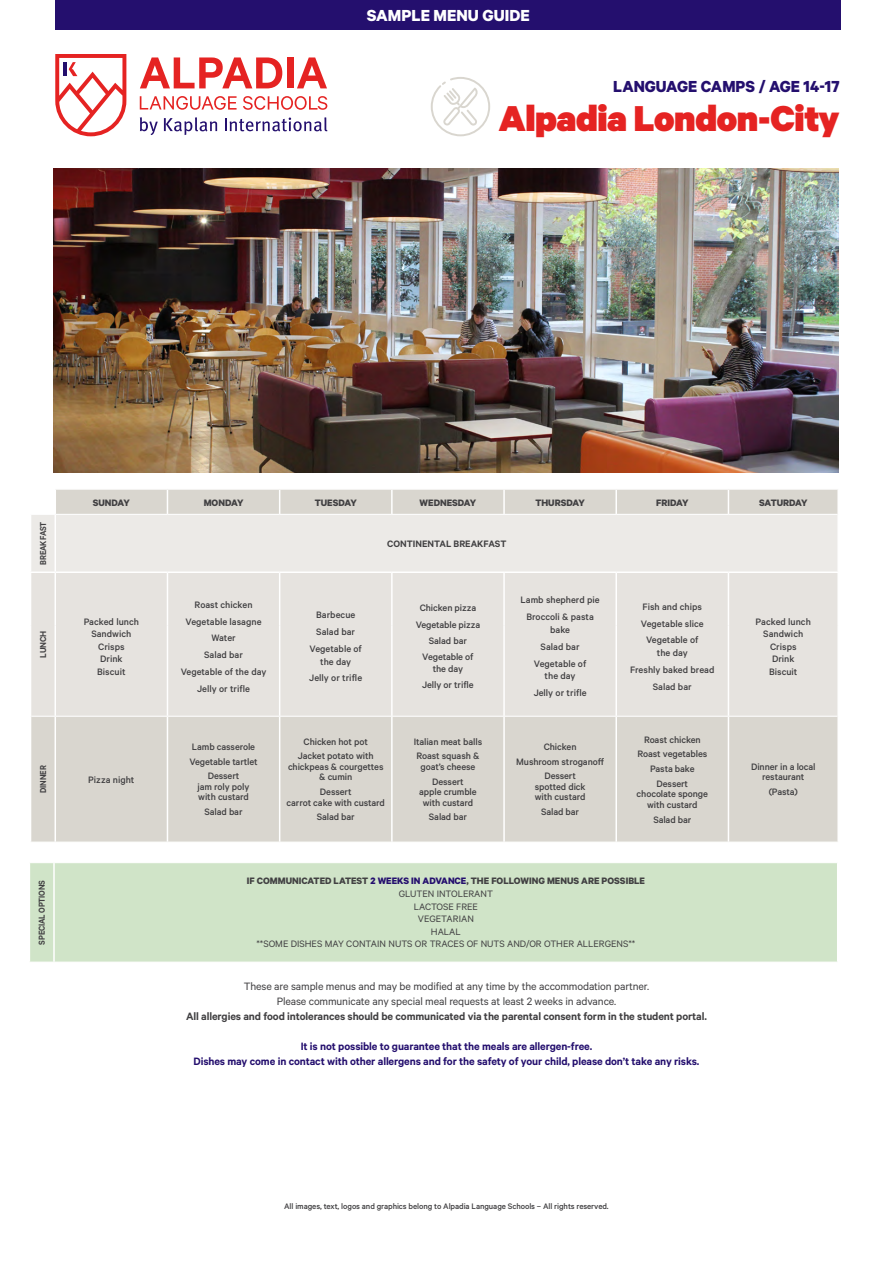
<style>
.page{position:relative;width:893px;height:1263px;background:#fff}
.page>*{position:absolute;margin:0;border:0;box-sizing:border-box;transform-origin:0 0}
.t1{font:900 40.5px "Calibre";letter-spacing:-.01em;color:#e52322}
.t2{font:700 18px "Calibre";color:#240f6e}
.t3{font:700 18px "Calibre";color:#fff}
.t4{font:600 12px/15px "Calibre";letter-spacing:-.01em;color:#240f6e;text-align:center}
.t5{font:12px/15px "Calibre";letter-spacing:-.01em;color:#414042;text-align:center}
.t6{font:600 12px "Calibre";letter-spacing:-.01em;color:#414042}
.t7{font:500 10.5px/16.8px "Calibre";letter-spacing:-.01em;color:#414042;text-align:center}
.t8{font:10.5px/12.6px "Calibre";color:#414042;text-align:center}
.t9{font:700 10.5px "Calibre";color:#414042}
.t10{font:600 10.5px "Calibre";color:#414042}
.t11{font:600 9.75px "Calibre";letter-spacing:-.02em;color:#414042;scale:.9 1}
.t12{font:600 9.75px "Calibre";letter-spacing:-.02em;color:#414042;scale:.95 1}
.t13{font:500 9px "Calibre";letter-spacing:-.01em;color:#414042}
.s1{font-weight:700}
.s2{font-weight:700;color:#240f6e}
</style>
<div class="page">
<svg style="left:55px;top:54px;width:71px;height:82px"></svg>
<svg style="left:140px;top:117px;width:18px;height:18px"></svg>
<svg style="left:164px;top:117px;width:53px;height:18px"></svg>
<svg style="left:225px;top:117px;width:102px;height:14px"></svg>
<svg style="left:140px;top:57px;width:142px;height:31px"></svg>
<div style="left:287px;top:57px;width:6px;height:31px;background:#e52322"></div>
<svg style="left:297px;top:57px;width:30px;height:31px"></svg>
<svg style="left:140px;top:96px;width:97px;height:14px"></svg>
<svg style="left:243px;top:96px;width:84px;height:14px"></svg>
<div style="left:55px;top:0;width:786px;height:29px;background:#240f6e"></div>
<div style="left:31px;top:490px;width:806px;height:352px;background:#d9d6cf"></div>
<div style="left:31px;top:515px;width:806px;height:56px;background:#eceae7"></div>
<div style="left:31px;top:573px;width:806px;height:143px;background:#e6e3df"></div>
<svg style="left:167px;top:490px;width:1px;height:24px"></svg>
<svg style="left:279px;top:490px;width:1px;height:24px"></svg>
<hr style="left:391px;top:490px;width:2px;height:24px;background:#fff">
<hr style="left:503px;top:490px;width:2px;height:24px;background:#fff">
<hr style="left:615px;top:490px;width:2px;height:24px;background:#fff">
<svg style="left:728px;top:490px;width:1px;height:24px"></svg>
<hr style="left:55px;top:515px;width:1px;height:56px;background:#fff">
<hr style="left:55px;top:571px;width:112px;height:2px;background:#fff">
<hr style="left:55px;top:573px;width:1px;height:52px;background:#fff">
<hr style="left:167px;top:571px;width:113px;height:2px;background:#fff">
<hr style="left:167px;top:573px;width:1px;height:52px;background:#fff">
<hr style="left:280px;top:571px;width:112px;height:2px;background:#fff">
<hr style="left:279px;top:573px;width:1px;height:52px;background:#fff">
<hr style="left:392px;top:571px;width:112px;height:2px;background:#fff">
<hr style="left:391px;top:573px;width:2px;height:52px;background:#fff">
<hr style="left:504px;top:571px;width:112px;height:2px;background:#fff">
<hr style="left:503px;top:573px;width:2px;height:52px;background:#fff">
<hr style="left:616px;top:571px;width:112px;height:2px;background:#fff">
<hr style="left:615px;top:573px;width:2px;height:52px;background:#fff">
<hr style="left:728px;top:571px;width:111px;height:2px;background:#fff">
<hr style="left:728px;top:573px;width:1px;height:52px;background:#fff">
<hr style="left:55px;top:625px;width:1px;height:91px;background:#fff">
<hr style="left:167px;top:625px;width:1px;height:91px;background:#fff">
<hr style="left:279px;top:625px;width:1px;height:91px;background:#fff">
<hr style="left:391px;top:625px;width:2px;height:91px;background:#fff">
<hr style="left:503px;top:625px;width:2px;height:91px;background:#fff">
<hr style="left:615px;top:625px;width:2px;height:91px;background:#fff">
<hr style="left:728px;top:625px;width:1px;height:91px;background:#fff">
<hr style="left:167px;top:716px;width:1px;height:126px;background:#fff">
<hr style="left:279px;top:716px;width:1px;height:126px;background:#fff">
<hr style="left:391px;top:716px;width:2px;height:126px;background:#fff">
<hr style="left:503px;top:716px;width:2px;height:126px;background:#fff">
<hr style="left:615px;top:716px;width:2px;height:126px;background:#fff">
<hr style="left:728px;top:716px;width:1px;height:126px;background:#fff">
<hr style="left:55px;top:716px;width:1px;height:126px;background:#fff">
<svg style="left:31px;top:716px;width:24px;height:1px"></svg>
<hr style="left:55px;top:716px;width:112px;height:1px;background:#fff">
<hr style="left:167px;top:716px;width:113px;height:1px;background:#fff">
<hr style="left:280px;top:716px;width:112px;height:1px;background:#fff">
<hr style="left:392px;top:716px;width:112px;height:1px;background:#fff">
<hr style="left:504px;top:716px;width:112px;height:1px;background:#fff">
<hr style="left:616px;top:716px;width:112px;height:1px;background:#fff">
<hr style="left:728px;top:716px;width:109px;height:1px;background:#fff">
<hr style="left:55px;top:514px;width:112px;height:1px;background:#fff">
<hr style="left:167px;top:514px;width:113px;height:1px;background:#fff">
<hr style="left:280px;top:514px;width:112px;height:1px;background:#fff">
<hr style="left:392px;top:514px;width:112px;height:1px;background:#fff">
<hr style="left:504px;top:514px;width:112px;height:1px;background:#fff">
<hr style="left:616px;top:514px;width:112px;height:1px;background:#fff">
<hr style="left:728px;top:514px;width:109px;height:1px;background:#fff">
<hr style="left:30px;top:571px;width:25px;height:2px;background:#fff">
<svg style="left:31px;top:490px;width:25px;height:25px"></svg>
<div style="left:30px;top:863px;width:807px;height:99px;background:#d0e4c8"></div>
<hr style="left:53px;top:863px;width:2px;height:99px;background:#fff">
<svg style="left:431px;top:77px;width:59px;height:59px"></svg>
<img style="left:54px;top:169px;width:784px;height:303px">
<h2 class="t3" style="left:367px;top:4px;width:164px">SAMPLE MENU GUIDE</h2>
<h2 class="t2" style="left:613px;top:75px;width:228px">LANGUAGE CAMPS / AGE 14-17</h2>
<h1 class="t1" style="left:499px;top:93px;width:342px">Alpadia London-City</h1>
<p class="t11" style="left:37px;top:565px;width:50px;rotate:-90deg">BREAKFAST</p>
<p class="t12" style="left:37px;top:658px;width:30px;rotate:-90deg">LUNCH</p>
<p class="t9" style="left:93px;top:496px;width:39px">SUNDAY</p>
<p class="t9" style="left:204px;top:496px;width:41px">MONDAY</p>
<p class="t9" style="left:315px;top:496px;width:44px">TUESDAY</p>
<p class="t9" style="left:420px;top:496px;width:58px">WEDNESDAY</p>
<p class="t9" style="left:535px;top:496px;width:51px">THURSDAY</p>
<p class="t9" style="left:656px;top:496px;width:34px">FRIDAY</p>
<p class="t9" style="left:759px;top:496px;width:50px">SATURDAY</p>
<p class="t7" style="left:84px;top:615px;width:57px;line-height:12.6px">Packed lunch<br>Sandwich<br>Crisps<br>Drink<br>Biscuit</p>
<p class="t7" style="left:181px;top:596px;width:87px">Roast chicken<br>Vegetable lasagne<br>Water<br>Salad bar<br>Vegetable of the day<br>Jelly or trifle</p>
<p class="t7" style="left:309px;top:606px;width:54px">Barbecue<br>Salad bar<br>Vegetable of</p>
<p class="t7" style="left:309px;top:652px;width:54px">the day<br>Jelly or trifle</p>
<p class="t10" style="left:387px;top:537px;width:121px">CONTINENTAL BREAKFAST</p>
<p class="t7" style="left:416px;top:600px;width:66px;line-height:16.2px">Chicken pizza<br>Vegetable pizza<br>Salad bar<br>Vegetable of</p>
<p class="t7" style="left:422px;top:660px;width:53px;line-height:16.2px">the day<br>Jelly or trifle</p>
<p class="t7" style="left:521px;top:591px;width:81px">Lamb shepherd pie<br>Broccoli &amp; pasta</p>
<p class="t7" style="left:534px;top:621px;width:54px">bake<br>Salad bar<br>Vegetable of</p>
<p class="t7" style="left:534px;top:667px;width:54px">the day<br>Jelly or trifle</p>
<p class="t7" style="left:641px;top:598px;width:64px">Fish and chips<br>Vegetable slice<br>Vegetable of</p>
<p class="t7" style="left:630px;top:644px;width:86px">the day<br>Freshly baked bread<br>Salad bar</p>
<p class="t7" style="left:756px;top:615px;width:57px;line-height:12.6px">Packed lunch<br>Sandwich<br>Crisps<br>Drink<br>Biscuit</p>
<p class="t11" style="left:37px;top:793px;width:32px;rotate:-90deg">DINNER</p>
<p class="t7" style="left:88px;top:771px;width:48px">Pizza night</p>
<p class="t7" style="left:189px;top:739px;width:70px;line-height:14.7px">Lamb casserole<br>Vegetable tartlet<br>Dessert</p>
<p class="t7" style="left:198px;top:781px;width:53px;line-height:10.5px;text-align:left">jam roly poly with custard</p>
<p class="t7" style="left:205px;top:803px;width:40px">Salad bar</p>
<p class="t7" style="left:298px;top:734px;width:77px;line-height:14.7px">Chicken hot pot<br>Jacket potato with</p>
<p class="t7" style="left:288px;top:761px;width:97px;line-height:10.5px">chickpeas &amp; courgettes &amp; cumin</p>
<p class="t7" style="left:287px;top:786px;width:100px;line-height:10.5px">Dessert<br>carrot cake with custard</p>
<p class="t7" style="left:317px;top:808px;width:40px">Salad bar</p>
<p class="t7" style="left:414px;top:734px;width:70px;line-height:14.7px;text-align:left">Italian meat balls<br>Roast squash &amp;</p>
<p class="t7" style="left:420px;top:759px;width:56px;line-height:14.7px">goat’s cheese<br>Dessert</p>
<p class="t7" style="left:419px;top:786px;width:59px;line-height:10.5px">apple crumble with custard</p>
<p class="t7" style="left:429px;top:808px;width:40px">Salad bar</p>
<p class="t7" style="left:516px;top:739px;width:89px;line-height:14.7px">Chicken<br>Mushroom stroganoff<br>Dessert</p>
<p class="t7" style="left:535px;top:781px;width:52px;line-height:10.5px;text-align:left">spotted dick with custard</p>
<p class="t7" style="left:541px;top:803px;width:40px">Salad bar</p>
<p class="t7" style="left:637px;top:732px;width:71px;line-height:14.7px">Roast chicken<br>Roast vegetables<br>Pasta bake<br>Dessert</p>
<p class="t7" style="left:637px;top:788px;width:73px;line-height:10.5px">chocolate sponge with custard</p>
<p class="t7" style="left:653px;top:811px;width:40px">Salad bar</p>
<p class="t11" style="left:36px;top:944px;width:73px;rotate:-90deg">SPECIAL OPTIONS</p>
<p class="t8" style="left:247px;top:874px;width:400px"><span class="s1">IF COMMUNICATED LATEST</span> <span class="s2">2 WEEKS IN ADVANCE</span><span class="s1">, THE FOLLOWING MENUS ARE POSSIBLE </span>GLUTEN INTOLERANT<br>LACTOSE FREE<br>VEGETARIAN<br>HALAL<br>**SOME DISHES MAY CONTAIN NUTS OR TRACES OF NUTS AND/OR OTHER ALLERGENS**</p>
<p class="t5" style="left:244px;top:978px;width:407px">These are sample menus and may be modified at any time by the accommodation partner.<br>Please communicate any special meal requests at least 2 weeks in advance.</p>
<p class="t6" style="left:186px;top:1009px;width:522px">All allergies and food intolerances should be communicated via the parental consent form in the student portal.</p>
<p class="t4" style="left:194px;top:1038px;width:507px">It is not possible to guarantee that the meals are allergen-free.<br>Dishes may come in contact with other allergens and for the safety of your child, please don’t take any risks.</p>
<p class="t7" style="left:751px;top:761px;width:66px;line-height:10.5px">Dinner in a local restaurant</p>
<p class="t7" style="left:769px;top:783px;width:31px">(Pasta)</p>
<p class="t13" style="left:284px;top:1201px;width:326px">All images, text, logos and graphics belong to Alpadia Language Schools – All rights reserved.</p>
</div>
